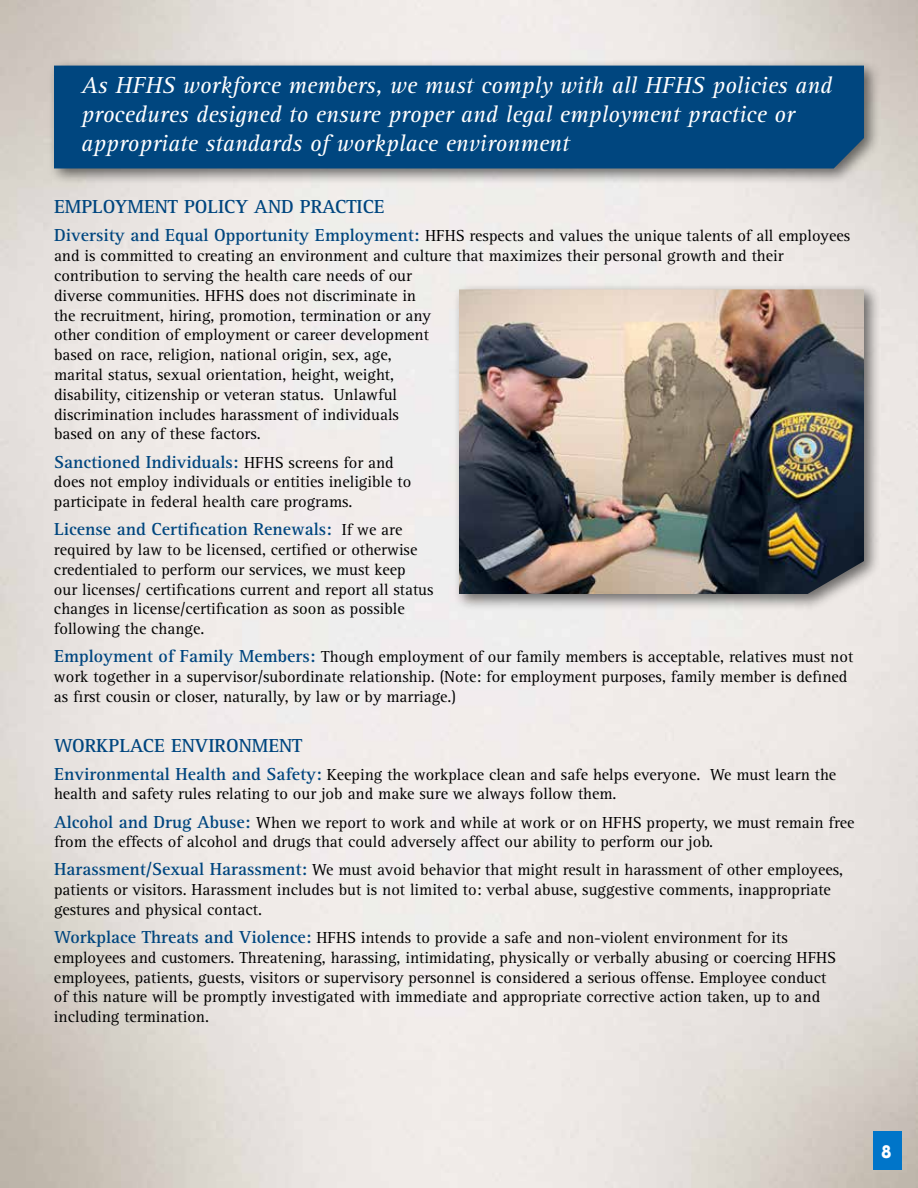
<style>
.page{position:relative;width:918px;height:1188px;background:#fff}
.page>*{position:absolute;margin:0;border:0;box-sizing:border-box;transform-origin:0 0}
.t1{font:italic 24px/28.8px "Rotis Serif";color:#fff}
.t2{font:700 19.5px "Rotis Serif";color:#00467f}
.t3{font:700 18px "Rotis Serif";color:#00467f}
.t4{font:900 18px "Mission Gothic";color:#fff}
.t5{font:16.5px/19.8px "Rotis Serif";color:#000}
.s1{font-weight:700;font-size:18px;color:#00467f}
.s2{font-weight:400;font-size:16.5px;color:#000}
</style>
<div class="page">
<img style="left:0;top:0;width:918px;height:1188px">
<div style="left:48px;top:59px;width:833px;height:126px;background:#000;opacity:.55"></div>
<div style="left:54px;top:66px;width:810px;height:102px;background:#00467f"></div>
<div style="left:452px;top:283px;width:429px;height:328px;background:#000;opacity:.55"></div>
<img style="left:459px;top:289px;width:405px;height:305px">
<div style="left:874px;top:1131px;width:28px;height:38px;background:#0075c9"></div>
<h1 class="t1" style="left:81px;top:72px;width:753px">As HFHS workforce members, we must comply with all HFHS policies and procedures designed to ensure proper and legal employment practice or appropriate standards of workplace environment</h1>
<p class="t2" style="left:54px;top:195px;width:332px">EMPLOYMENT POLICY AND PRACTICE</p>
<p class="t5" style="left:54px;top:227px;width:798px"><span class="s1">Diversity and Equal Opportunity Employment:</span> HFHS respects and values the unique talents of all employees and is committed to creating an environment and culture that maximizes their personal growth and their contribution to serving the health care needs of our<br>diverse communities. HFHS does not discriminate in<br>the recruitment, hiring, promotion, termination or any<br>other condition of employment or career development<br>based on race, religion, national origin, sex, age,<br>marital status, sexual orientation, height, weight,<br>disability, citizenship or veteran status. Unlawful<br>discrimination includes harassment of individuals<br>based on any of these factors.</p>
<p class="t3" style="left:54px;top:451px;width:341px">Sanctioned Individuals: <span class="s2">HFHS screens for and</span></p>
<p class="t5" style="left:54px;top:472px;width:359px">does not employ individuals or entities ineligible to participate in federal health care programs.</p>
<p class="t3" style="left:54px;top:519px;width:350px">License and Certification Renewals: <span class="s2">If we are</span></p>
<p class="t5" style="left:54px;top:540px;width:381px">required by law to be licensed, certified or otherwise credentialed to perform our services, we must keep<br>our licenses/ certifications current and report all status changes in license/certification as soon as possible following the change.</p>
<p class="t5" style="left:54px;top:647px;width:801px"><span class="s1">Employment of Family Members:</span> Though employment of our family members is acceptable, relatives must not work together in a supervisor/subordinate relationship. (Note: for employment purposes, family member is defined as first cousin or closer, naturally, by law or by marriage.)</p>
<p class="t2" style="left:54px;top:734px;width:250px">WORKPLACE ENVIRONMENT</p>
<p class="t5" style="left:54px;top:765px;width:784px"><span class="s1">Environmental Health and Safety:</span> Keeping the workplace clean and safe helps everyone. We must learn the health and safety rules relating to our job and make sure we always follow them.</p>
<p class="t5" style="left:54px;top:813px;width:802px"><span class="s1">Alcohol and Drug Abuse:</span> When we report to work and while at work or on HFHS property, we must remain free from the effects of alcohol and drugs that could adversely affect our ability to perform our job.</p>
<p class="t5" style="left:54px;top:860px;width:791px"><span class="s1">Harassment/Sexual Harassment:</span> We must avoid behavior that might result in harassment of other employees, patients or visitors. Harassment includes but is not limited to: verbal abuse, suggestive comments, inappropriate gestures and physical contact.</p>
<p class="t5" style="left:54px;top:928px;width:784px"><span class="s1">Workplace Threats and Violence:</span> HFHS intends to provide a safe and non-violent environment for its employees and customers. Threatening, harassing, intimidating, physically or verbally abusing or coercing HFHS employees, patients, guests, visitors or supervisory personnel is considered a serious offense. Employee conduct of this nature will be promptly investigated with immediate and appropriate corrective action taken, up to and including termination.</p>
<p class="t4" style="left:882px;top:1140px;width:11px">8</p>
</div>
